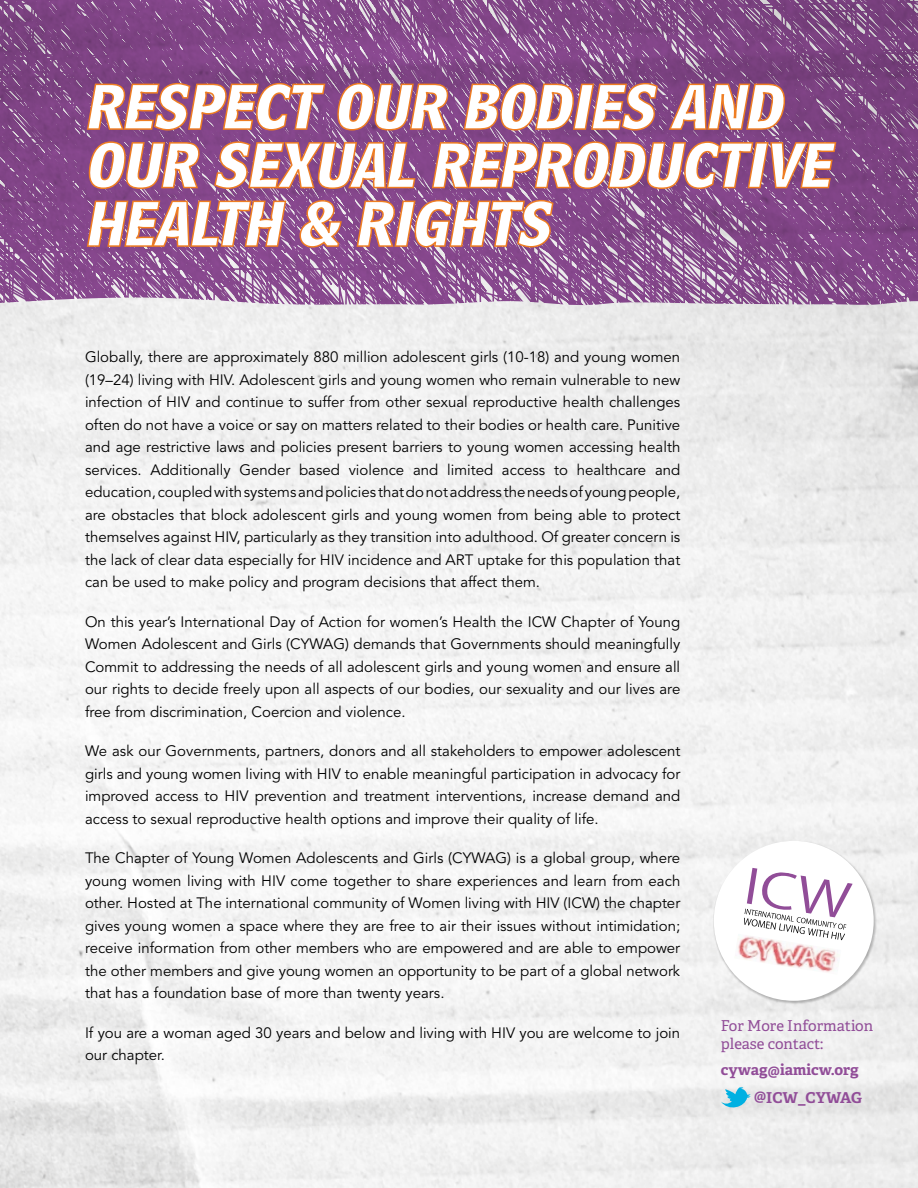
<style>
.page{position:relative;width:918px;height:1188px;background:#fff}
.page>*{position:absolute;margin:0;border:0;box-sizing:border-box;transform-origin:0 0}
.t1{font:italic 51px/58.5px "Bell Centennial Std Bd Listing";color:#fff}
.t2{font:15px/22.5px "Avenir LT Std";color:#000;text-align:justify}
.t3{font:15px/18px "Adelle";color:#914d98}
.t4{font:700 15px/27.6px "Adelle";color:#914d98;text-align:right}
</style>
<div class="page">
<svg style="left:0;top:0;width:918px;height:307px;background:#8c5791"></svg>
<svg style="left:0;top:263px;width:95px;height:44px;background:#9f71a4"></svg>
<svg style="left:85px;top:81px;width:242px;height:51px;background:#a75b69"></svg>
<svg style="left:336px;top:0;width:115px;height:132px;background:#995a84"></svg>
<svg style="left:462px;top:81px;width:198px;height:51px;background:#aa5e69"></svg>
<svg style="left:667px;top:81px;width:121px;height:51px;background:#a55a65"></svg>
<svg style="left:88px;top:140px;width:114px;height:51px;background:#a95b6a"></svg>
<svg style="left:212px;top:140px;width:205px;height:51px;background:#ad616d"></svg>
<svg style="left:430px;top:140px;width:408px;height:51px;background:#a95d69"></svg>
<svg style="left:85px;top:199px;width:203px;height:50px;background:#af626c"></svg>
<svg style="left:296px;top:199px;width:48px;height:50px;background:#af6370"></svg>
<svg style="left:355px;top:198px;width:201px;height:51px;background:#af646f"></svg>
<div style="left:713px;top:841px;width:163px;height:163px;background:#000;opacity:.25"></div>
<div style="left:714px;top:841px;width:160px;height:160px;background:#fff;border-radius:50%"></div>
<svg style="left:744px;top:868px;width:109px;height:72px"></svg>
<img style="left:734px;top:934px;width:107px;height:41px">
<svg style="left:721px;top:1087px;width:30px;height:25px"></svg>
<h1 class="t1" style="left:85px;top:80px;width:759px">RESPECT OUR BODIES AND<br>OUR SEXUAL REPRODUCTIVE<br>HEALTH &amp; RIGHTS</h1>
<p class="t2" style="left:85px;top:346px;width:597px">Globally, there are approximately 880 million adolescent girls (10-18) and young women (19–24) living with HIV. Adolescent girls and young women who remain vulnerable to new infection of HIV and continue to suffer from other sexual reproductive health challenges often do not have a voice or say on matters related to their bodies or health care. Punitive and age restrictive laws and policies present barriers to young women accessing health services. Additionally Gender based violence and limited access to healthcare and education, coupled with systems and policies that do not address the needs of young people, are obstacles that block adolescent girls and young women from being able to protect themselves against HIV, particularly as they transition into adulthood. Of greater concern is the lack of clear data especially for HIV incidence and ART uptake for this population that can be used to make policy and program decisions that affect them.</p>
<p class="t2" style="left:85px;top:611px;width:597px">On this year’s International Day of Action for women’s Health the ICW Chapter of Young Women Adolescent and Girls (CYWAG) demands that Governments should meaningfully Commit to addressing the needs of all adolescent girls and young women and ensure all our rights to decide freely upon all aspects of our bodies, our sexuality and our lives are free from discrimination, Coercion and violence.</p>
<p class="t2" style="left:85px;top:740px;width:597px">We ask our Governments, partners, donors and all stakeholders to empower adolescent girls and young women living with HIV to enable meaningful participation in advocacy for improved access to HIV prevention and treatment interventions, increase demand and access to sexual reproductive health options and improve their quality of life.</p>
<p class="t2" style="left:85px;top:847px;width:597px">The Chapter of Young Women Adolescents and Girls (CYWAG) is a global group, where young women living with HIV come together to share experiences and learn from each other. Hosted at The international community of Women living with HIV (ICW) the chapter gives young women a space where they are free to air their issues without intimidation; receive information from other members who are empowered and are able to empower the other members and give young women an opportunity to be part of a global network that has a foundation base of more than twenty years.</p>
<p class="t2" style="left:85px;top:1022px;width:597px">If you are a woman aged 30 years and below and living with HIV you are welcome to join our chapter.</p>
<p class="t3" style="left:721px;top:1016px;width:154px">For More Information please contact:</p>
<p class="t4" style="left:721px;top:1056px;width:143px">cywag@iamicw.org @ICW_CYWAG</p>
</div>
